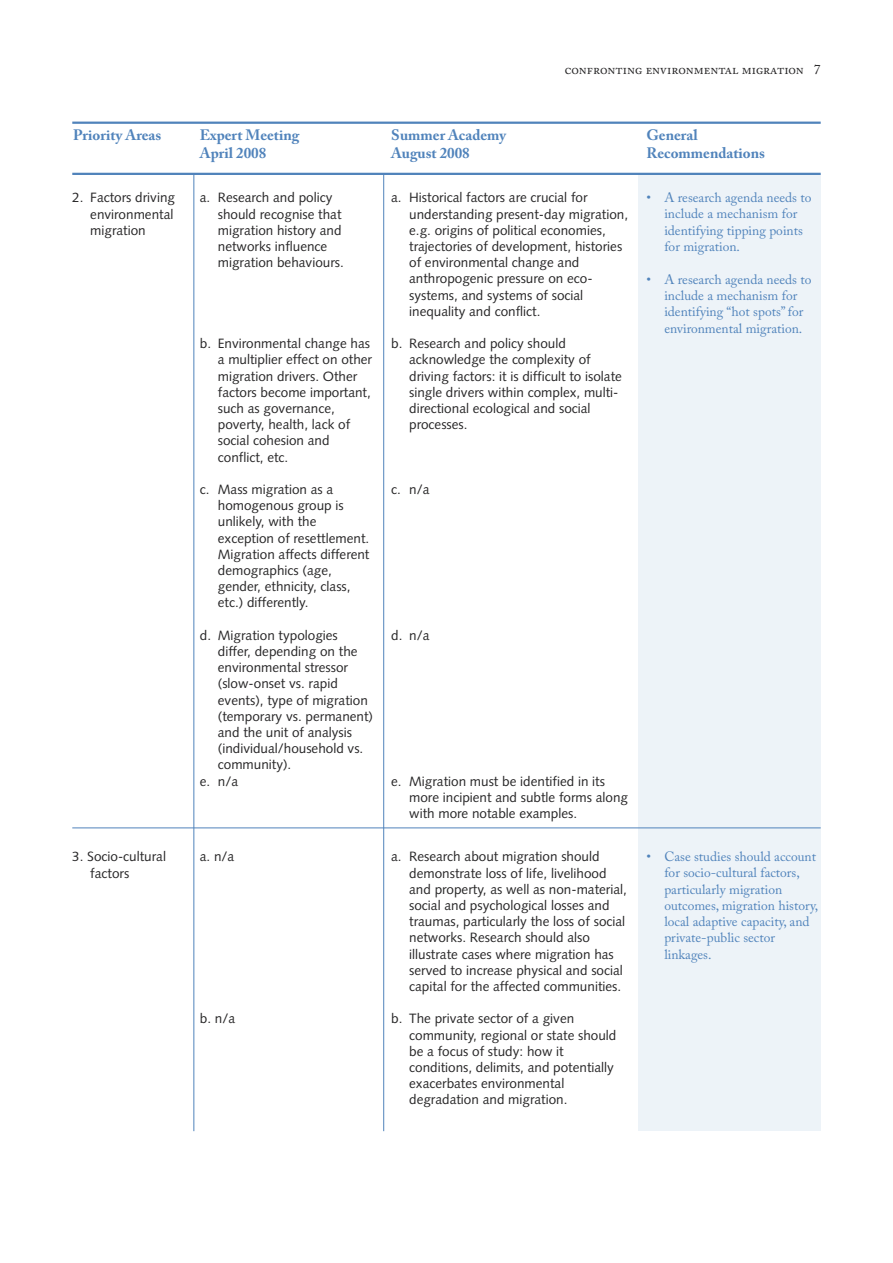
<style>
.page{position:relative;width:893px;height:1263px;background:#fff}
.page>*{position:absolute;margin:0;border:0;box-sizing:border-box;transform-origin:0 0}
.t1{font:700 15px/18px "Adobe Caslon Pro";color:#5083bb}
.t2{font:13.5px/16.2px "Syntax";color:#272627}
.t3{font:13.5px/16.2px "Adobe Caslon Pro";color:#5083bb}
.t4{font:13.5px "Adobe Caslon Pro";color:#272627}
.s1{color:#fff}
</style>
<div class="page">
<div style="left:638px;top:174px;width:183px;height:957px;background:#edf3f8"></div>
<hr style="left:72px;top:827px;width:749px;height:1px;background:#5083bb">
<hr style="left:72px;top:122px;width:749px;height:2px;background:#5083bb">
<hr style="left:72px;top:173px;width:749px;height:2px;background:#5083bb">
<hr style="left:194px;top:174px;width:1px;height:957px;background:#5083bb">
<hr style="left:383px;top:174px;width:1px;height:957px;background:#5083bb">
<p class="t4" style="left:565px;top:64px;width:257px">confronting environmental migration<span class="s1">m</span>7</p>
<p class="t1" style="left:73px;top:127px;width:90px">Priority Areas</p>
<p class="t1" style="left:200px;top:127px;width:101px">Expert Meeting<br>April 2008</p>
<p class="t1" style="left:391px;top:127px;width:116px">Summer Academy<br>August 2008</p>
<p class="t1" style="left:646px;top:127px;width:120px">General<br>Recommendations</p>
<p class="t2" style="left:90px;top:191px;width:86px;text-indent:-18px">2. Factors driving environmental migration</p>
<p class="t2" style="left:218px;top:191px;width:128px;text-indent:-18px">a. Research and policy should recognise that migration history and networks influence migration behaviours.</p>
<p class="t2" style="left:218px;top:337px;width:156px;text-indent:-18px">b. Environmental change has a multiplier effect on other migration drivers. Other factors become important, such as governance, poverty, health, lack of social cohesion and conflict, etc.</p>
<p class="t2" style="left:218px;top:482px;width:153px;text-indent:-18px">c. Mass migration as a homogenous group is unlikely, with the exception of resettlement.<br>Migration affects different demographics (age, gender, ethnicity, class, etc.) differently.</p>
<p class="t2" style="left:200px;top:628px;width:140px">d. Migration typologies</p>
<p class="t2" style="left:218px;top:644px;width:141px">differ, depending on the</p>
<p class="t2" style="left:218px;top:661px;width:132px">environmental stressor</p>
<p class="t2" style="left:218px;top:677px;width:122px">(slow-onset vs. rapid</p>
<p class="t2" style="left:218px;top:693px;width:152px">events), type of migration</p>
<p class="t2" style="left:218px;top:709px;width:157px">(temporary vs. permanent)</p>
<p class="t2" style="left:218px;top:725px;width:136px">and the unit of analysis</p>
<p class="t2" style="left:218px;top:742px;width:147px">(individual/household vs.</p>
<p class="t2" style="left:218px;top:758px;width:75px">community).</p>
<p class="t2" style="left:200px;top:774px;width:40px">e. n/a</p>
<p class="t2" style="left:90px;top:850px;width:77px;text-indent:-18px">3. Socio-cultural factors</p>
<p class="t2" style="left:200px;top:850px;width:36px">a. n/a</p>
<p class="t2" style="left:200px;top:1012px;width:37px">b. n/a</p>
<p class="t2" style="left:409px;top:191px;width:220px;text-indent:-18px">a. Historical factors are crucial for understanding present-day migration, e.g. origins of political economies, trajectories of development, histories of environmental change and anthropogenic pressure on eco&shy;systems, and systems of social inequality and conflict.</p>
<p class="t2" style="left:409px;top:337px;width:214px;text-indent:-18px">b. Research and policy should acknowledge the complexity of driving factors: it is difficult to isolate single drivers within complex, multi&shy;directional ecological and social processes.</p>
<p class="t3" style="left:664px;top:191px;width:149px;text-indent:-18px">• A research agenda needs to include a mechanism for identifying tipping points for migration.</p>
<p class="t3" style="left:664px;top:273px;width:149px;text-indent:-18px">• A research agenda needs to include a mechanism for identifying “hot spots”for environmental migration.</p>
<p class="t2" style="left:391px;top:482px;width:40px">c. n/a</p>
<p class="t2" style="left:391px;top:628px;width:40px">d. n/a</p>
<p class="t2" style="left:409px;top:774px;width:220px;text-indent:-18px">e. Migration must be identified in its more incipient and subtle forms along with more notable examples.</p>
<p class="t2" style="left:409px;top:850px;width:219px;text-indent:-18px">a. Research about migration should demonstrate loss of life, livelihood and property, as well as non-material, social and psychological losses and traumas, particularly the loss of social networks. Research should also illustrate cases where migration has served to increase physical and social capital for the affected communities.</p>
<p class="t2" style="left:409px;top:1012px;width:209px;text-indent:-18px">b. The private sector of a given community, regional or state should be a focus of study: how it conditions, delimits, and potentially exacerbates environmental degradation and migration.</p>
<p class="t3" style="left:664px;top:850px;width:156px;text-indent:-18px">• Case studies should account for socio-cultural factors, particularly migration outcomes, migration history, local adaptive capacity, and private-public sector linkages.</p>
</div>
